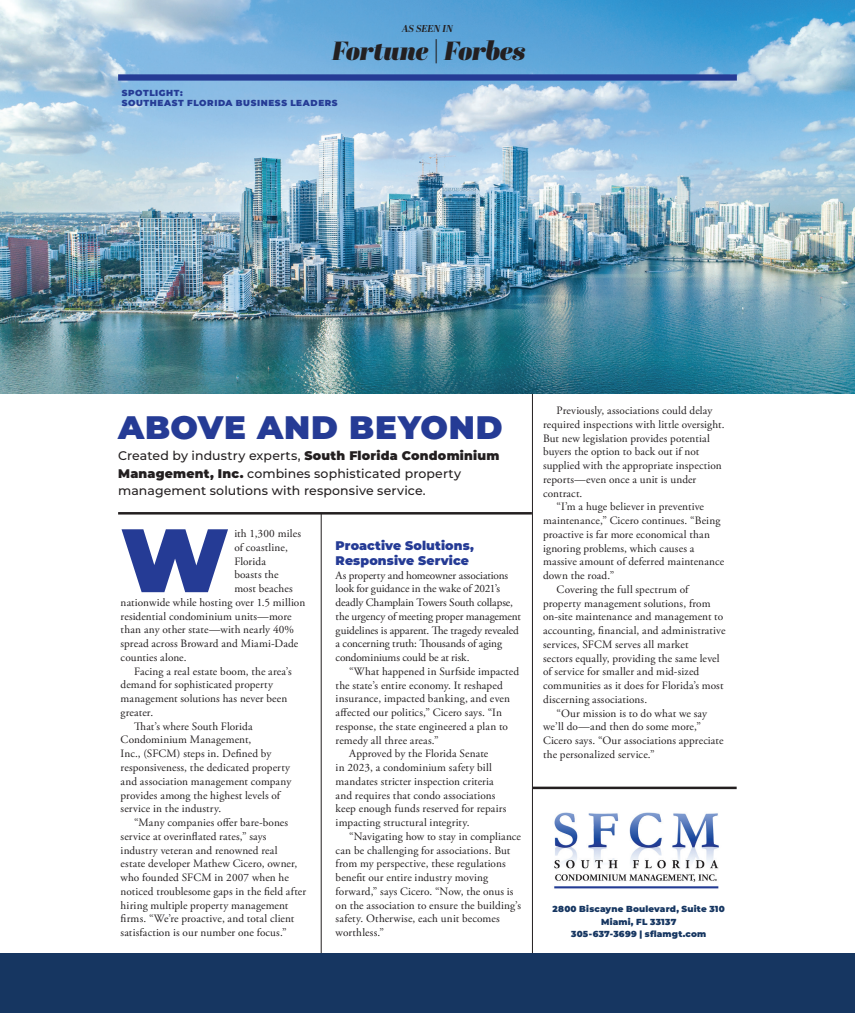
<style>
.page{position:relative;width:855px;height:1013px;background:#fff}
.page>*{position:absolute;margin:0;border:0;box-sizing:border-box;transform-origin:0 0}
.t1{font:900 89.88px "Montserrat";color:#253b95}
.t2{font:900 32.5px "Montserrat";letter-spacing:.025em;color:#253b95}
.t3{font:italic 26.25px "Abril Display Bl";letter-spacing:-.005em;color:#231f20}
.t4{font:500 12.5px/17.5px "Montserrat";letter-spacing:.01em;color:#231f20}
.t5{font:900 12.5px/15px "Montserrat";letter-spacing:.01em;color:#253b95}
.t6{font:11.25px "Adobe Garamond Pro";letter-spacing:.01em;color:#231f20}
.t7{font:11.25px/13.8px "Adobe Garamond Pro";letter-spacing:-.01em;color:#231f20}
.t8{font:italic 700 10px "Abril Display";color:#231f20}
.t9{font:900 8.75px/12.5px "Montserrat";letter-spacing:.02em;color:#163661;text-align:center}
.t10{font:900 8.75px/10.5px "Montserrat";letter-spacing:.065em;color:#253b95}
.s1{font-family:"Abril Display";font-weight:900;font-style:normal}
.s2{font-weight:900}
</style>
<div class="page">
<hr style="left:532px;top:368px;width:1px;height:603px;background:#231f20">
<img style="left:0;top:0;width:855px;height:393px">
<hr style="left:321px;top:513px;width:1px;height:458px;background:#231f20">
<div style="left:118px;top:74px;width:619px;height:7px;background:#253b95"></div>
<div style="left:0;top:953px;width:855px;height:59px;background:#163661"></div>
<hr style="left:118px;top:512px;width:414px;height:2px;background:#231f20">
<hr style="left:533px;top:786px;width:204px;height:3px;background:#231f20">
<img style="left:554px;top:812px;width:165px;height:77px">
<p class="t8" style="left:402px;top:22px;width:52px">AS SEEN IN</p>
<h3 class="t3" style="left:332px;top:32px;width:195px">Fortune <span class="s1">|</span> Forbes</h3>
<p class="t10" style="left:122px;top:87px;width:217px">SPOTLIGHT:<br>SOUTHEAST FLORIDA BUSINESS LEADERS</p>
<h2 class="t2" style="left:118px;top:403px;width:386px">ABOVE AND BEYOND</h2>
<p class="t4" style="left:118px;top:446px;width:383px">Created by industry experts, <span class="s2">South Florida Condominium<br>Management, Inc.</span> combines sophisticated property management solutions with responsive service.</p>
<h1 class="t1" style="left:121px;top:493px;width:110px">W</h1>
<p class="t6" style="left:234px;top:527px;width:68px">ith 1,300 miles</p>
<p class="t6" style="left:234px;top:540px;width:55px">of coastline,</p>
<p class="t6" style="left:234px;top:554px;width:33px">Florida</p>
<p class="t6" style="left:234px;top:568px;width:46px">boasts the</p>
<p class="t6" style="left:234px;top:582px;width:60px">most beaches</p>
<p class="t6" style="left:121px;top:595px;width:186px">nationwide while hosting over 1.5 million</p>
<p class="t6" style="left:121px;top:609px;width:172px">residential condominium units—more</p>
<p class="t6" style="left:121px;top:623px;width:175px">than any other state—with nearly 40%</p>
<p class="t6" style="left:121px;top:637px;width:179px">spread across Broward and Miami-Dade</p>
<p class="t6" style="left:121px;top:650px;width:68px">counties alone.</p>
<p class="t6" style="left:134px;top:664px;width:159px">Facing a real estate boom, the area’s</p>
<p class="t6" style="left:121px;top:678px;width:154px">demand for sophisticated property</p>
<p class="t6" style="left:121px;top:692px;width:168px">management solutions has never been</p>
<p class="t6" style="left:121px;top:705px;width:34px">greater.</p>
<p class="t6" style="left:134px;top:719px;width:120px">That’s where South Florida</p>
<p class="t6" style="left:121px;top:733px;width:132px">Condominium Management,</p>
<p class="t6" style="left:121px;top:747px;width:152px">Inc., (SFCM) steps in. Defined by</p>
<p class="t6" style="left:121px;top:760px;width:171px">responsiveness, the dedicated property</p>
<p class="t6" style="left:121px;top:774px;width:172px">and association management company</p>
<p class="t6" style="left:121px;top:788px;width:161px">provides among the highest levels of</p>
<p class="t6" style="left:121px;top:802px;width:102px">service in the industry.</p>
<p class="t6" style="left:134px;top:815px;width:156px">“Many companies offer bare-bones</p>
<p class="t6" style="left:121px;top:829px;width:147px">service at overinflated rates,” says</p>
<p class="t6" style="left:121px;top:843px;width:159px">industry veteran and renowned real</p>
<p class="t6" style="left:121px;top:857px;width:178px">estate developer Mathew Cicero, owner,</p>
<p class="t6" style="left:121px;top:870px;width:170px">who founded SFCM in 2007 when he</p>
<p class="t6" style="left:121px;top:884px;width:187px">noticed troublesome gaps in the field after</p>
<p class="t6" style="left:121px;top:898px;width:169px">hiring multiple property management</p>
<p class="t6" style="left:121px;top:912px;width:175px">firms. “We’re proactive, and total client</p>
<p class="t6" style="left:121px;top:925px;width:168px">satisfaction is our number one focus.”</p>
<p class="t5" style="left:336px;top:537px;width:140px">Proactive Solutions,<br>Responsive Service</p>
<p class="t7" style="left:336px;top:568px;width:187px">As property and homeowner associations look for guidance in the wake of 2021’s deadly Champlain Towers South collapse, the urgency of meeting proper management guidelines is apparent. The tragedy revealed a concerning truth: Thousands of aging condominiums could be at risk.</p>
<p class="t6" style="left:349px;top:664px;width:171px">“What happened in Surfside impacted</p>
<p class="t6" style="left:336px;top:678px;width:169px">the state’s entire economy. It reshaped</p>
<p class="t6" style="left:336px;top:692px;width:176px">insurance, impacted banking, and even</p>
<p class="t6" style="left:336px;top:706px;width:168px">affected our politics,” Cicero says. “In</p>
<p class="t6" style="left:336px;top:719px;width:174px">response, the state engineered a plan to</p>
<p class="t6" style="left:336px;top:733px;width:105px">remedy all three areas.”</p>
<p class="t6" style="left:349px;top:747px;width:141px">Approved by the Florida Senate</p>
<p class="t6" style="left:336px;top:760px;width:158px">in 2023, a condominium safety bill</p>
<p class="t6" style="left:336px;top:774px;width:160px">mandates stricter inspection criteria</p>
<p class="t6" style="left:336px;top:788px;width:161px">and requires that condo associations</p>
<p class="t6" style="left:336px;top:802px;width:172px">keep enough funds reserved for repairs</p>
<p class="t6" style="left:336px;top:815px;width:135px">impacting structural integrity.</p>
<p class="t6" style="left:349px;top:829px;width:173px">“Navigating how to stay in compliance</p>
<p class="t6" style="left:336px;top:843px;width:176px">can be challenging for associations. But</p>
<p class="t6" style="left:336px;top:857px;width:172px">from my perspective, these regulations</p>
<p class="t6" style="left:336px;top:870px;width:154px">benefit our entire industry moving</p>
<p class="t6" style="left:336px;top:884px;width:179px">forward,” says Cicero. “Now, the onus is</p>
<p class="t6" style="left:336px;top:898px;width:187px">on the association to ensure the building’s</p>
<p class="t6" style="left:336px;top:912px;width:166px">safety. Otherwise, each unit becomes</p>
<p class="t6" style="left:336px;top:925px;width:50px">worthless.”</p>
<p class="t6" style="left:557px;top:404px;width:157px">Previously, associations could delay</p>
<p class="t6" style="left:543px;top:417px;width:183px">required inspections with little oversight.</p>
<p class="t6" style="left:543px;top:431px;width:168px">But new legislation provides potential</p>
<p class="t6" style="left:543px;top:445px;width:158px">buyers the option to back out if not</p>
<p class="t6" style="left:543px;top:459px;width:180px">supplied with the appropriate inspection</p>
<p class="t6" style="left:543px;top:472px;width:155px">reports—even once a unit is under</p>
<p class="t6" style="left:543px;top:486px;width:41px">contract.</p>
<p class="t6" style="left:557px;top:500px;width:149px">“I’m a huge believer in preventive</p>
<p class="t6" style="left:543px;top:514px;width:179px">maintenance,” Cicero continues. “Being</p>
<p class="t6" style="left:543px;top:527px;width:168px">proactive is far more economical than</p>
<p class="t6" style="left:543px;top:541px;width:153px">ignoring problems, which causes a</p>
<p class="t6" style="left:543px;top:555px;width:183px">massive amount of deferred maintenance</p>
<p class="t6" style="left:543px;top:569px;width:73px">down the road.”</p>
<p class="t6" style="left:557px;top:582px;width:133px">Covering the full spectrum of</p>
<p class="t6" style="left:543px;top:596px;width:169px">property management solutions, from</p>
<p class="t6" style="left:543px;top:610px;width:182px">on-site maintenance and management to</p>
<p class="t6" style="left:543px;top:624px;width:184px">accounting, financial, and administrative</p>
<p class="t6" style="left:543px;top:637px;width:147px">services, SFCM serves all market</p>
<p class="t6" style="left:543px;top:651px;width:178px">sectors equally, providing the same level</p>
<p class="t6" style="left:543px;top:665px;width:158px">of service for smaller and mid-sized</p>
<p class="t6" style="left:543px;top:679px;width:182px">communities as it does for Florida’s most</p>
<p class="t6" style="left:543px;top:692px;width:106px">discerning associations.</p>
<p class="t6" style="left:557px;top:706px;width:152px">“Our mission is to do what we say</p>
<p class="t6" style="left:543px;top:720px;width:159px">we’ll do—and then do some more,”</p>
<p class="t6" style="left:543px;top:734px;width:182px">Cicero says. “Our associations appreciate</p>
<p class="t6" style="left:543px;top:747px;width:113px">the personalized service.”</p>
<p class="t9" style="left:553px;top:902px;width:174px">2800 Biscayne Boulevard, Suite 310<br>Miami, FL 33137<br>305-637-3699 | sflamgt.com</p>
</div>
